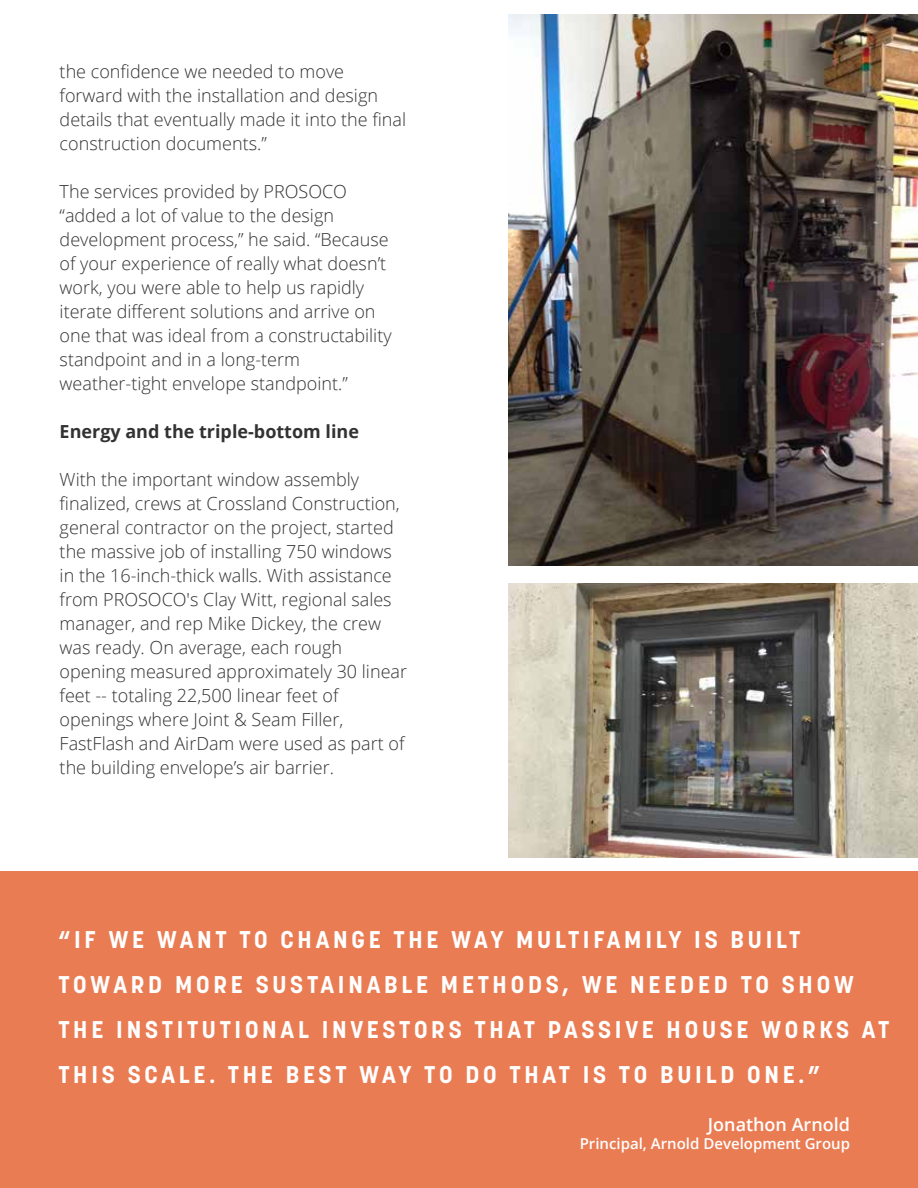
<style>
.page{position:relative;width:918px;height:1188px;background:#fff}
.page>*{position:absolute;margin:0;border:0;box-sizing:border-box;transform-origin:0 0}
.t1{font:700 24px/45px "Korolev";letter-spacing:.155em;color:#fff}
.t2{font:300 18px/24px "Open Sans";color:#323232}
.t3{font:700 18px "Open Sans";color:#323232}
.t4{font:600 18px "Open Sans";color:#fff}
.t5{font:600 15px "Open Sans";color:#fff}
</style>
<div class="page">
<div style="left:0;top:871px;width:918px;height:317px;background:#ea7c53"></div>
<img style="left:508px;top:14px;width:410px;height:551px">
<img style="left:508px;top:583px;width:410px;height:275px">
<p class="t2" style="left:60px;top:59px;width:348px">the confidence we needed to move forward with the installation and design details that eventually made it into the final construction documents.”</p>
<p class="t2" style="left:60px;top:179px;width:334px">The services provided by PROSOCO “added a lot of value to the design development process,” he said. “Because of your experience of really what doesn’t work, you were able to help us rapidly iterate different solutions and arrive on one that was ideal from a constructability standpoint and in a long-term weather-tight envelope standpoint.”</p>
<p class="t3" style="left:60px;top:418px;width:301px">Energy and the triple-bottom line</p>
<p class="t2" style="left:60px;top:467px;width:349px">With the important window assembly finalized, crews at Crossland Construction, general contractor on the project, started the massive job of installing 750 windows in the 16-inch-thick walls. With assistance from PROSOCO's Clay Witt, regional sales manager, and rep Mike Dickey, the crew was ready. On average, each rough opening measured approximately 30 linear feet -- totaling 22,500 linear feet of openings where Joint &amp; Seam Filler, FastFlash and AirDam were used as part of the building envelope’s air barrier.</p>
<h1 class="t1" style="left:58px;top:917px;width:832px">“IF WE WANT TO CHANGE THE WAY MULTIFAMILY IS BUILT TOWARD MORE SUSTAINABLE METHODS, WE NEEDED TO SHOW THE INSTITUTIONAL INVESTORS THAT PASSIVE HOUSE WORKS AT THIS SCALE. THE BEST WAY TO DO THAT IS TO BUILD ONE.”</h1>
<p class="t4" style="left:708px;top:1112px;width:144px">Jonathon Arnold</p>
<p class="t5" style="left:580px;top:1133px;width:272px">Principal, Arnold Development Group</p>
</div>
